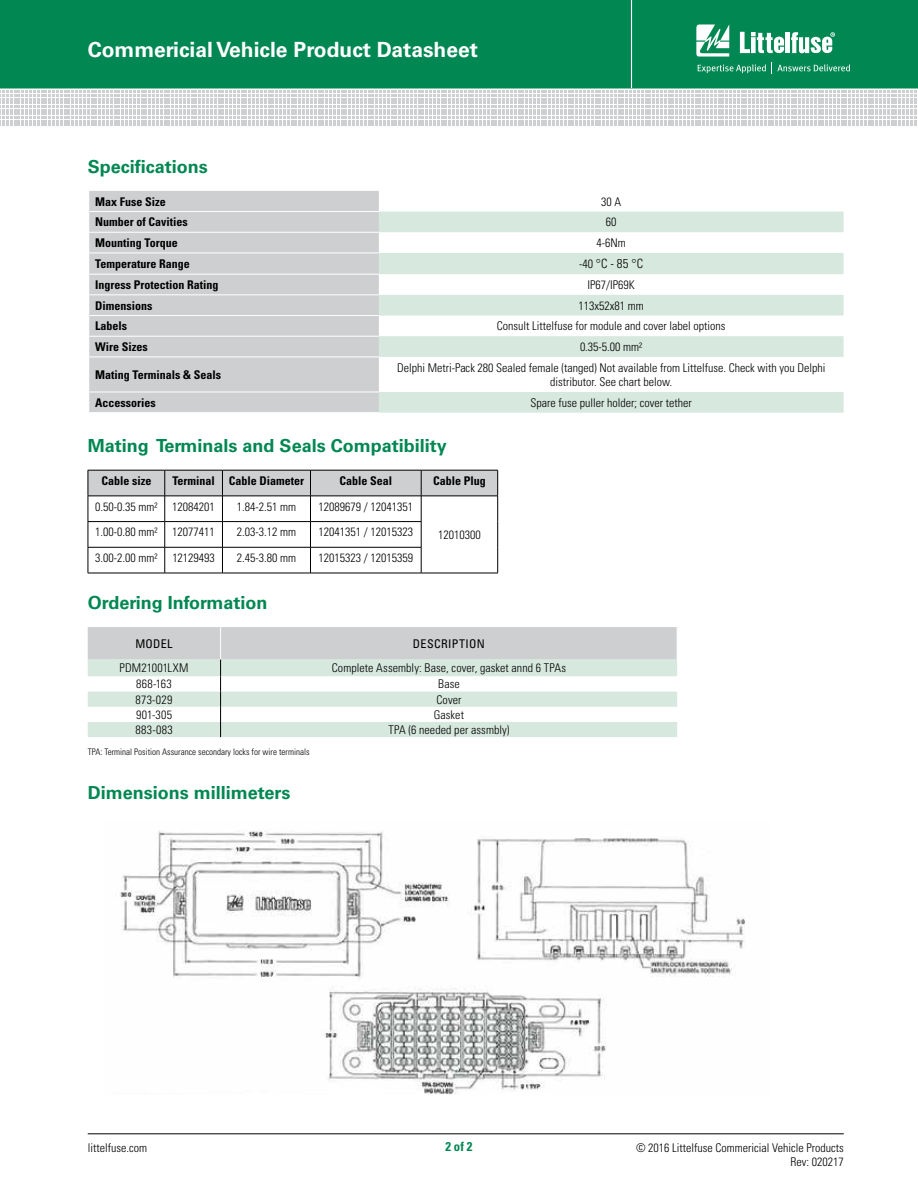
<style>
.page{position:relative;width:918px;height:1188px;background:#fff}
.page>*{position:absolute;margin:0;border:0;box-sizing:border-box;transform-origin:0 0}
.t1{font:700 21px "Univers LT Std";color:#fff}
.t2{font:700 18px "Univers LT Std";color:#008752}
.t3{font:300 condensed 12.75px "Univers LT Std";color:#000}
.t4{font:700 condensed 12.75px "Univers LT Std";color:#008752}
.t5{font:300 condensed 12px/13.5px "Univers LT Std";color:#000;text-align:right}
.t6{font:700 condensed 12px "Univers LT Std";color:#000}
.t7{font:condensed 12px "Univers LT Std";letter-spacing:.03em;color:#000}
.t8{font:300 condensed 9px "Univers LT Std";color:#000}
.s1{font-size:12px}
</style>
<div class="page">
<div style="left:0;top:0;width:918px;height:88px;background:#008752"></div>
<hr style="left:631px;top:0;width:1px;height:88px;background:#fff">
<hr style="left:88px;top:1134px;width:756px;height:1px;background:#000">
<svg style="left:0;top:91px;width:917px;height:35px"></svg>
<svg style="left:696px;top:24px;width:33px;height:33px"></svg>
<hr style="left:786px;top:32px;width:4px;height:21px;background:#fff">
<svg style="left:791px;top:32px;width:44px;height:21px"></svg>
<svg style="left:740px;top:32px;width:44px;height:21px"></svg>
<svg style="left:698px;top:64px;width:68px;height:9px"></svg>
<svg style="left:772px;top:63px;width:78px;height:11px"></svg>
<div style="left:89px;top:191px;width:290px;height:221px;background:#cdcfd0"></div>
<svg style="left:379px;top:211px;width:465px;height:1px"></svg>
<svg style="left:379px;top:212px;width:465px;height:201px;fill:#daeae1"></svg>
<hr style="left:89px;top:211px;width:290px;height:1px;background:#fff">
<hr style="left:89px;top:232px;width:290px;height:1px;background:#fff">
<hr style="left:89px;top:253px;width:290px;height:1px;background:#fff">
<hr style="left:89px;top:274px;width:290px;height:1px;background:#fff">
<hr style="left:89px;top:294px;width:290px;height:1px;background:#fff">
<hr style="left:89px;top:315px;width:290px;height:1px;background:#fff">
<hr style="left:89px;top:336px;width:290px;height:1px;background:#fff">
<hr style="left:89px;top:357px;width:290px;height:1px;background:#fff">
<hr style="left:89px;top:392px;width:290px;height:1px;background:#fff">
<svg style="left:88px;top:627px;width:589px;height:110px"></svg>
<img style="left:120px;top:831px;width:625px;height:264px">
<svg style="left:88px;top:470px;width:410px;height:103px"></svg>
<hr style="left:88px;top:573px;width:77px;height:1px;background:#000">
<hr style="left:165px;top:573px;width:57px;height:1px;background:#000">
<hr style="left:222px;top:573px;width:89px;height:1px;background:#000">
<hr style="left:310px;top:573px;width:111px;height:1px;background:#000">
<hr style="left:421px;top:573px;width:77px;height:1px;background:#000">
<h1 class="t1" style="left:88px;top:37px;width:392px">Commericial Vehicle Product Datasheet</h1>
<h2 class="t2" style="left:88px;top:157px;width:122px">Specifications</h2>
<p class="t6" style="left:95px;top:194px;width:72px">Max Fuse Size</p>
<p class="t5" style="left:601px;top:195px;width:21px">30 A</p>
<p class="t6" style="left:95px;top:215px;width:94px">Number of Cavities</p>
<p class="t5" style="left:606px;top:215px;width:12px">60</p>
<p class="t6" style="left:95px;top:235px;width:84px">Mounting Torque</p>
<p class="t5" style="left:597px;top:236px;width:31px">4-6Nm</p>
<p class="t6" style="left:95px;top:256px;width:96px">Temperature Range</p>
<p class="t3" style="left:579px;top:256px;width:65px"><span class="s1">-40</span> °C - 85 °C</p>
<p class="t6" style="left:95px;top:277px;width:125px">Ingress Protection Rating</p>
<p class="t5" style="left:588px;top:278px;width:49px">IP67/IP69K</p>
<p class="t6" style="left:95px;top:298px;width:59px">Dimensions</p>
<p class="t5" style="left:579px;top:299px;width:67px">113x52x81 mm</p>
<p class="t6" style="left:95px;top:319px;width:33px">Labels</p>
<p class="t5" style="left:497px;top:319px;width:230px">Consult Littelfuse for module and cover label options</p>
<p class="t6" style="left:95px;top:339px;width:54px">Wire Sizes</p>
<p class="t5" style="left:580px;top:340px;width:64px">0.35-5.00 mm²</p>
<p class="t6" style="left:95px;top:367px;width:127px">Mating Terminals &amp; Seals</p>
<p class="t5" style="left:397px;top:360px;width:430px;line-height:14.4px;text-align:center">Delphi Metri-Pack 280 Sealed female (tanged) Not available from Littelfuse. Check with you Delphi distributor. See chart below.</p>
<p class="t6" style="left:95px;top:395px;width:62px">Accessories</p>
<p class="t5" style="left:531px;top:396px;width:163px">Spare fuse puller holder; cover tether</p>
<h2 class="t2" style="left:88px;top:435px;width:360px">Mating Terminals and Seals Compatibility</h2>
<p class="t6" style="left:101px;top:473px;width:52px">Cable size</p>
<p class="t6" style="left:172px;top:473px;width:133px">Terminal Cable Diameter</p>
<p class="t6" style="left:340px;top:473px;width:54px">Cable Seal</p>
<p class="t6" style="left:433px;top:473px;width:54px">Cable Plug</p>
<p class="t5" style="left:95px;top:500px;width:121px">0.50-0.35 mm² 12084201</p>
<p class="t5" style="left:237px;top:500px;width:61px">1.84-2.51 mm</p>
<p class="t5" style="left:319px;top:500px;width:96px">12089679 / 12041351</p>
<p class="t5" style="left:95px;top:525px;width:121px">1.00-0.80 mm² 12077411</p>
<p class="t5" style="left:237px;top:525px;width:61px">2.03-3.12 mm</p>
<p class="t5" style="left:319px;top:525px;width:96px">12041351 / 12015323</p>
<p class="t5" style="left:438px;top:528px;width:44px">12010300</p>
<p class="t5" style="left:95px;top:551px;width:121px">3.00-2.00 mm² 12129493</p>
<p class="t5" style="left:237px;top:551px;width:61px">2.45-3.80 mm</p>
<p class="t5" style="left:319px;top:551px;width:96px">12015323 / 12015359</p>
<h2 class="t2" style="left:88px;top:592px;width:181px">Ordering Information</h2>
<p class="t7" style="left:135px;top:636px;width:39px">MODEL</p>
<p class="t7" style="left:413px;top:636px;width:73px">DESCRIPTION</p>
<p class="t5" style="left:120px;top:661px;width:70px">PDM21001LXM</p>
<p class="t5" style="left:332px;top:661px;width:236px">Complete Assembly: Base, cover, gasket annd 6 TPAs</p>
<p class="t5" style="left:136px;top:677px;width:37px">868-163</p>
<p class="t5" style="left:438px;top:677px;width:23px">Base</p>
<p class="t5" style="left:136px;top:693px;width:38px">873-029</p>
<p class="t5" style="left:436px;top:693px;width:27px">Cover</p>
<p class="t5" style="left:136px;top:708px;width:37px">901-305</p>
<p class="t5" style="left:434px;top:708px;width:32px">Gasket</p>
<p class="t5" style="left:135px;top:723px;width:39px">883-083</p>
<p class="t5" style="left:388px;top:723px;width:123px">TPA (6 needed per assmbly)</p>
<p class="t8" style="left:88px;top:747px;width:223px">TPA: Terminal Position Assurance secondary locks for wire terminals</p>
<h2 class="t2" style="left:88px;top:782px;width:204px">Dimensions millimeters</h2>
<p class="t5" style="left:88px;top:1141px;width:61px">littelfuse.com</p>
<p class="t4" style="left:445px;top:1139px;width:29px">2 of 2</p>
<p class="t5" style="left:636px;top:1141px;width:209px">© 2016 Littelfuse Commericial Vehicle Products<br>Rev: 020217</p>
</div>
